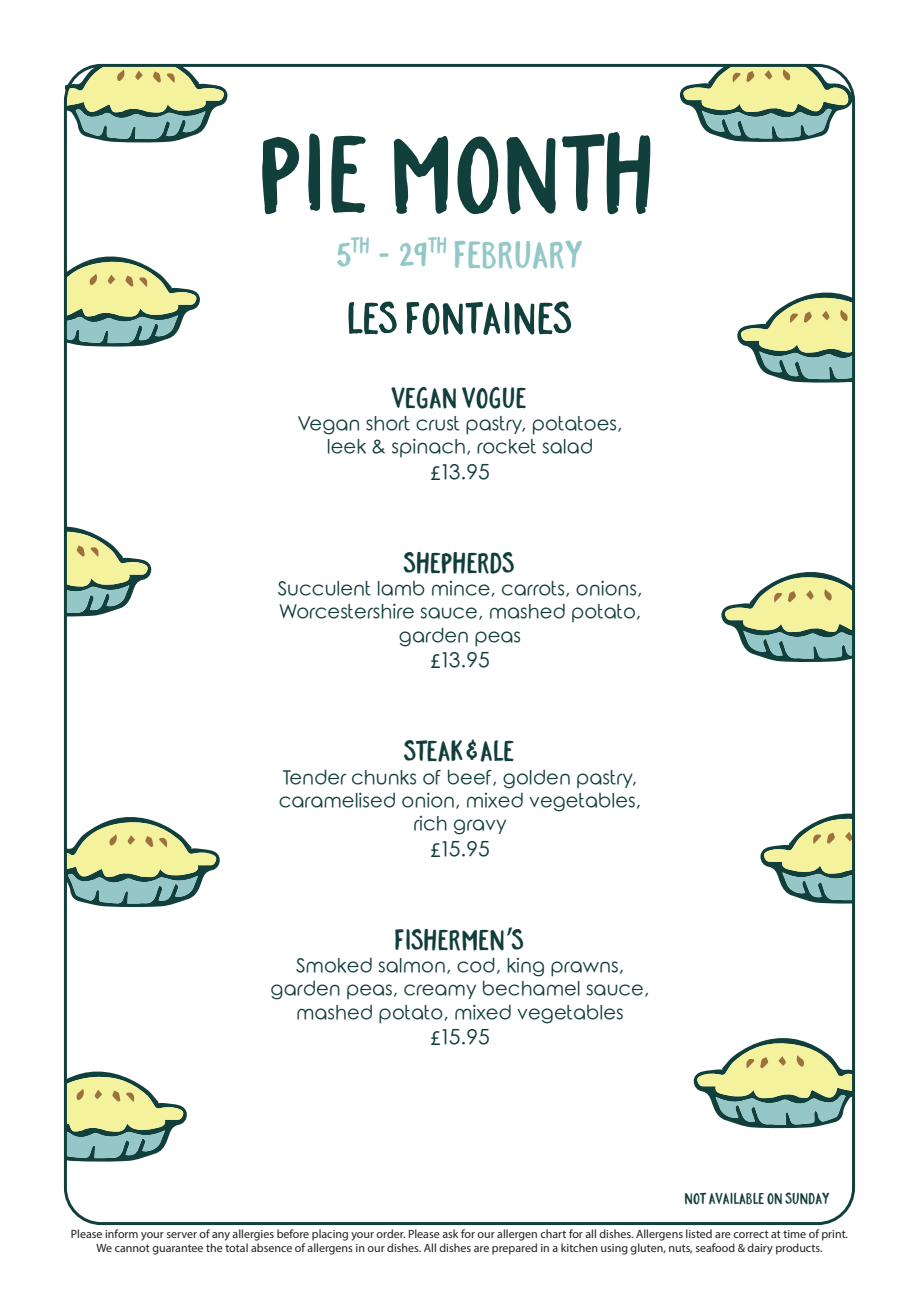
<style>
.page{position:relative;width:919px;height:1289px;background:#fff}
.page>*{position:absolute;margin:0;border:0;box-sizing:border-box;transform-origin:0 0}
.t1{font:124.5px "Hunterswood";color:#113f3b}
.t2{font:51px "Hunterswood";color:#113f3b}
.t3{font:43.5px "Hunterswood";color:#94c8c8}
.t4{font:33px "Hunterswood";color:#113e3b}
.t5{font:21px "Rounded Elegance";color:#113e3b}
.t6{font:19.5px/23.4px "Rounded Elegance";color:#113e3b;text-align:center}
.t7{font:18px "Hunterswood";color:#113e3b}
.t8{font:12px/14.4px "Myriad Pro";color:#231f20;text-align:center}
.s1{font-family:"Myriad Pro"}
</style>
<div class="page">
<svg style="left:737px;top:292px;width:114px;height:91px"></svg>
<svg style="left:760px;top:813px;width:91px;height:91px"></svg>
<svg style="left:68px;top:256px;width:132px;height:91px"></svg>
<svg style="left:679px;top:65px;width:172px;height:77px"></svg>
<svg style="left:721px;top:572px;width:130px;height:90px"></svg>
<svg style="left:693px;top:1038px;width:158px;height:90px"></svg>
<svg style="left:68px;top:526px;width:83px;height:91px"></svg>
<svg style="left:68px;top:1071px;width:119px;height:90px"></svg>
<svg style="left:68px;top:817px;width:152px;height:90px"></svg>
<svg style="left:65px;top:65px;width:162px;height:78px"></svg>
<h1 class="t1" style="left:261px;top:91px;width:398px">PIE MONTH</h1>
<h3 class="t3" style="left:337px;top:226px;width:248px">5<sup>TH</sup> - 29<sup>TH</sup> FEBRUARY</h3>
<h2 class="t2" style="left:347px;top:284px;width:227px">LES FONTAINES</h2>
<h3 class="t4" style="left:393px;top:375px;width:136px">VEGAN VOGUE</h3>
<p class="t6" style="left:297px;top:414px;width:326px">Vegan short crust pastry, potatoes, leek &amp; spinach, rocket salad</p>
<p class="t5" style="left:430px;top:459px;width:61px"><span class="s1">£</span>13.95</p>
<h3 class="t4" style="left:405px;top:540px;width:112px">SHEPHERDS</h3>
<p class="t6" style="left:277px;top:579px;width:366px">Succulent lamb mince, carrots, onions,<br>Worcestershire sauce, mashed potato, garden peas</p>
<p class="t5" style="left:430px;top:648px;width:61px"><span class="s1">£</span>13.95</p>
<h3 class="t4" style="left:405px;top:729px;width:111px">STEAK &amp; ALE</h3>
<p class="t6" style="left:279px;top:767px;width:364px">Tender chunks of beef, golden pastry, caramelised onion, mixed vegetables, rich gravy</p>
<p class="t5" style="left:430px;top:836px;width:61px"><span class="s1">£</span>15.95</p>
<h3 class="t4" style="left:395px;top:917px;width:131px">FISHERMEN<span class="s1">’</span>S</h3>
<p class="t6" style="left:270px;top:956px;width:380px">Smoked salmon, cod, king prawns, garden peas, creamy bechamel sauce, mashed potato, mixed vegetables</p>
<p class="t5" style="left:430px;top:1024px;width:61px"><span class="s1">£</span>15.95</p>
<p class="t7" style="left:684px;top:1186px;width:146px">NOT AVAILABLE ON SUNDAY</p>
<p class="t8" style="left:71px;top:1226px;width:778px">Please inform your server of any allergies before placing your order. Please ask for our allergen chart for all dishes. Allergens listed are correct at time of print.<br>We cannot guarantee the total absence of allergens in our dishes. All dishes are prepared in a kitchen using gluten, nuts, seafood &amp; dairy products.</p>
</div>
